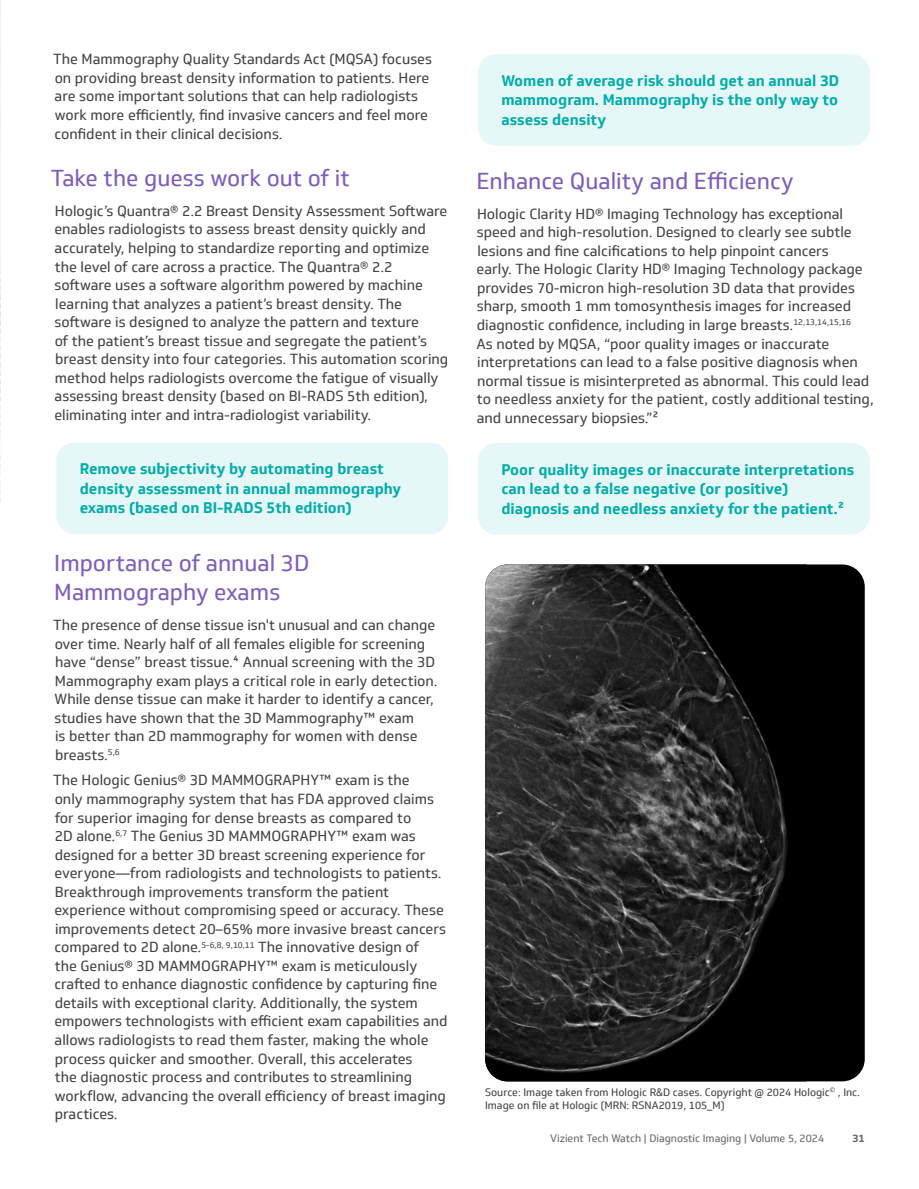
<style>
.page{position:relative;width:919px;height:1189px;background:#fff}
.page>*{position:absolute;margin:0;border:0;box-sizing:border-box;transform-origin:0 0}
.Body_Headline_15pt{font:22.5px/29.2px "Soleto";color:#7f5eba}
.Body_9_5pt{font:700 15px/19.5px "Soleto";color:#01adab}
.Body_9_5pt-2{font:14.25px/18.6px "Soleto";color:#444}
.Notes_7pt{font:10.5px/13.6px "Soleto";color:#444}
.t1{font:10.5px "Soleto";color:#696969}
.t2{font:700 10.5px "Soleto";color:#696969}
</style>
<div class="page">
<img style="left:0;top:0;width:1px;height:503px">
<div style="left:485px;top:564px;width:379px;height:517px;background:#000;border-radius:22px"></div>
<img style="left:485px;top:564px;width:321px;height:517px">
<div style="left:56px;top:442px;width:392px;height:92px;background:#e6f7f7;border-radius:18px"></div>
<div style="left:478px;top:54px;width:391px;height:92px;background:#e6f7f7;border-radius:18px"></div>
<div style="left:478px;top:443px;width:391px;height:91px;background:#e6f7f7;border-radius:18px"></div>
<p class="Body_9_5pt-2" style="left:53px;top:50px;width:380px">The Mammography Quality Standards Act (MQSA) focuses on providing breast density information to patients. Here are some important solutions that can help radiologists work more efficiently, find invasive cancers and feel more confident in their clinical decisions.</p>
<p class="Body_Headline_15pt" style="left:51px;top:164px;width:300px">Take the guess work out of it</p>
<p class="Body_9_5pt-2" style="left:54px;top:202px;width:395px">Hologic’s Quantra® 2.2 Breast Density Assessment Software enables radiologists to assess breast density quickly and accurately, helping to standardize reporting and optimize the level of care across a practice. The Quantra® 2.2 software uses a software algorithm powered by machine learning that analyzes a patient’s breast density. The software is designed to analyze the pattern and texture<br>of the patient’s breast tissue and segregate the patient’s breast density into four categories. This automation scoring method helps radiologists overcome the fatigue of visually assessing breast density (based on BI-RADS 5th edition), eliminating inter and intra-radiologist variability.</p>
<p class="Body_9_5pt" style="left:80px;top:459px;width:323px">Remove subjectivity by automating breast density assessment in annual mammography exams (based on BI-RADS 5th edition)</p>
<p class="Body_Headline_15pt" style="left:54px;top:548px;width:257px">Importance of annual 3D<br>Mammography exams</p>
<p class="Body_9_5pt-2" style="left:53px;top:616px;width:386px">The presence of dense tissue isn't unusual and can change over time. Nearly half of all females eligible for screening have “dense” breast tissue.4 Annual screening with the 3D Mammography exam plays a critical role in early detection.<br>While dense tissue can make it harder to identify a cancer, studies have shown that the 3D Mammography™ exam<br>is better than 2D mammography for women with dense breasts.<sup>5,6</sup></p>
<p class="Body_9_5pt-2" style="left:53px;top:771px;width:395px">The Hologic Genius® 3D MAMMOGRAPHY™ exam is the<br>only mammography system that has FDA approved claims for superior imaging for dense breasts as compared to<br>2D alone.<sup>6,7</sup> The Genius 3D MAMMOGRAPHY™ exam was designed for a better 3D breast screening experience for everyone—from radiologists and technologists to patients.<br>Breakthrough improvements transform the patient experience without compromising speed or accuracy. These improvements detect 20–65% more invasive breast cancers compared to 2D alone.<sup>5-6,8,</sup> <sup>9,10,11</sup> The innovative design of<br>the Genius® 3D MAMMOGRAPHY™ exam is meticulously crafted to enhance diagnostic confidence by capturing fine details with exceptional clarity. Additionally, the system empowers technologists with efficient exam capabilities and allows radiologists to read them faster, making the whole process quicker and smoother. Overall, this accelerates<br>the diagnostic process and contributes to streamlining workflow, advancing the overall efficiency of breast imaging practices.</p>
<p class="Body_9_5pt" style="left:501px;top:71px;width:339px;text-align:justify">Women of average risk should get an annual 3D mammogram. Mammography is the only way to assess density</p>
<p class="Body_Headline_15pt" style="left:476px;top:167px;width:319px">Enhance Quality and Efficiency</p>
<p class="Body_9_5pt-2" style="left:476px;top:204px;width:399px">Hologic Clarity HD® Imaging Technology has exceptional speed and high-resolution. Designed to clearly see subtle lesions and fine calcifications to help pinpoint cancers<br>early. The Hologic Clarity HD® Imaging Technology package provides 70-micron high-resolution 3D data that provides sharp, smooth 1 mm tomosynthesis images for increased diagnostic confidence, including in large breasts.<sup>12,13,14,15,16<br></sup>As noted by MQSA, “poor quality images or inaccurate interpretations can lead to a false positive diagnosis when normal tissue is misinterpreted as abnormal. This could lead to needless anxiety for the patient, costly additional testing, and unnecessary biopsies.”2</p>
<p class="Body_9_5pt" style="left:501px;top:459px;width:354px">Poor quality images or inaccurate interpretations can lead to a false negative (or positive) diagnosis and needless anxiety for the patient.2</p>
<p class="Notes_7pt" style="left:485px;top:1085px;width:376px">Source: Image taken from Hologic R&amp;D cases. Copyright @ 2024 Hologic<sup>©</sup> , Inc.<br>Image on file at Hologic (MRN: RSNA2019, 105_M)</p>
<p class="t1" style="left:550px;top:1132px;width:275px">Vizient Tech Watch | Diagnostic Imaging | Volume 5, 2024</p>
<p class="t2" style="left:852px;top:1131px;width:14px">31</p>
</div>
